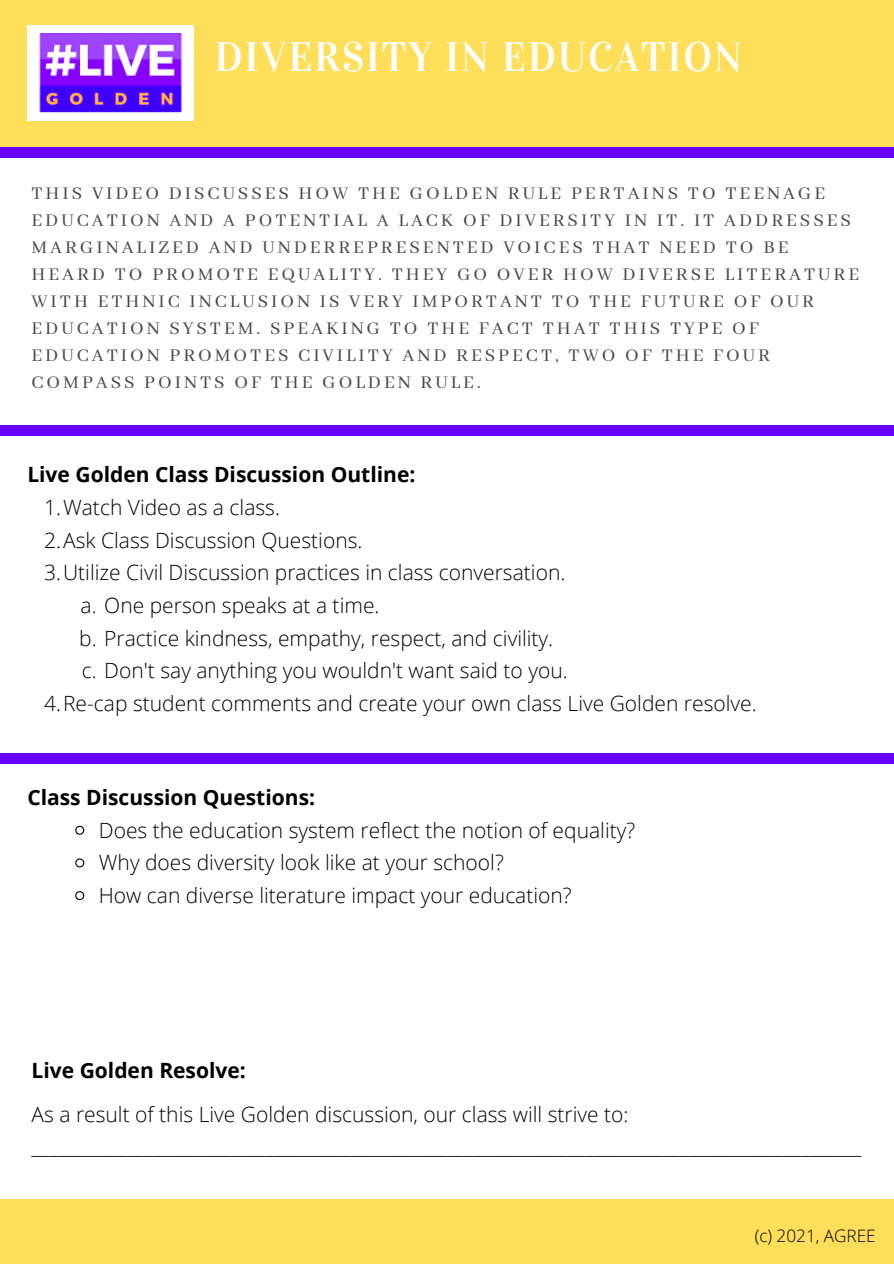
<style>
.page{position:relative;width:894px;height:1264px;background:#fff}
.page>*{position:absolute;margin:0;border:0;box-sizing:border-box;transform-origin:0 0}
.t1{font:40.95px "Vidaloka";letter-spacing:.04em;color:#fff}
.t2{font:300 21px "Open Sans";color:#000}
.t3{font:700 21px "Open Sans";color:#000}
.t4{font:19.8px/27px "Abhaya Libre";letter-spacing:.15em;color:#484848}
.t5{font:300 17.1px "Open Sans";color:#000}
</style>
<div class="page">
<div style="left:0;top:0;width:893px;height:147px;background:#ffde59"></div>
<div style="left:0;top:1198px;width:893px;height:65px;background:#ffde59"></div>
<div style="left:0;top:147px;width:893px;height:11px;background:#6700ff"></div>
<img style="left:27px;top:26px;width:166px;height:94px">
<svg style="left:75px;top:825px;width:10px;height:10px"></svg>
<svg style="left:75px;top:858px;width:10px;height:10px"></svg>
<svg style="left:75px;top:891px;width:10px;height:9px"></svg>
<div style="left:0;top:425px;width:893px;height:10px;background:#6700ff"></div>
<div style="left:0;top:753px;width:893px;height:10px;background:#6700ff"></div>
<p class="t1" style="left:214px;top:33px;width:529px">DIVERSITY IN EDUCATION</p>
<p class="t4" style="left:32px;top:180px;width:828px">THIS VIDEO DISCUSSES HOW THE GOLDEN RULE PERTAINS TO TEENAGE EDUCATION AND A POTENTIAL A LACK OF DIVERSITY IN IT. IT ADDRESSES MARGINALIZED AND UNDERREPRESENTED VOICES THAT NEED TO BE HEARD TO PROMOTE EQUALITY. THEY GO OVER HOW DIVERSE LITERATURE WITH ETHNIC INCLUSION IS VERY IMPORTANT TO THE FUTURE OF OUR EDUCATION SYSTEM. SPEAKING TO THE FACT THAT THIS TYPE OF EDUCATION PROMOTES CIVILITY AND RESPECT, TWO OF THE FOUR COMPASS POINTS OF THE GOLDEN RULE.</p>
<p class="t3" style="left:27px;top:460px;width:389px">Live Golden Class Discussion Outline:</p>
<p class="t2" style="left:44px;top:492px;width:237px">1.Watch Video as a class.</p>
<p class="t2" style="left:44px;top:525px;width:320px">2.Ask Class Discussion Questions.</p>
<p class="t2" style="left:44px;top:558px;width:522px">3.Utilize Civil Discussion practices in class conversation.</p>
<p class="t2" style="left:81px;top:590px;width:300px">a. One person speaks at a time.</p>
<p class="t2" style="left:79px;top:623px;width:475px">b. Practice kindness, empathy, respect, and civility.</p>
<p class="t2" style="left:82px;top:656px;width:487px">c. Don't say anything you wouldn't want said to you.</p>
<p class="t2" style="left:44px;top:688px;width:714px">4.Re-cap student comments and create your own class Live Golden resolve.</p>
<p class="t3" style="left:27px;top:782px;width:289px">Class Discussion Questions:</p>
<p class="t2" style="left:99px;top:815px;width:537px">Does the education system reflect the notion of equality?</p>
<p class="t2" style="left:99px;top:847px;width:406px">Why does diversity look like at your school?</p>
<p class="t2" style="left:99px;top:880px;width:474px">How can diverse literature impact your education?</p>
<p class="t3" style="left:32px;top:1055px;width:216px">Live Golden Resolve:</p>
<p class="t2" style="left:32px;top:1099px;width:598px">As a result of this Live Golden discussion, our class will strive to:</p>
<p class="t5" style="left:754px;top:1224px;width:122px">(c) 2021, AGREE</p>
</div>
